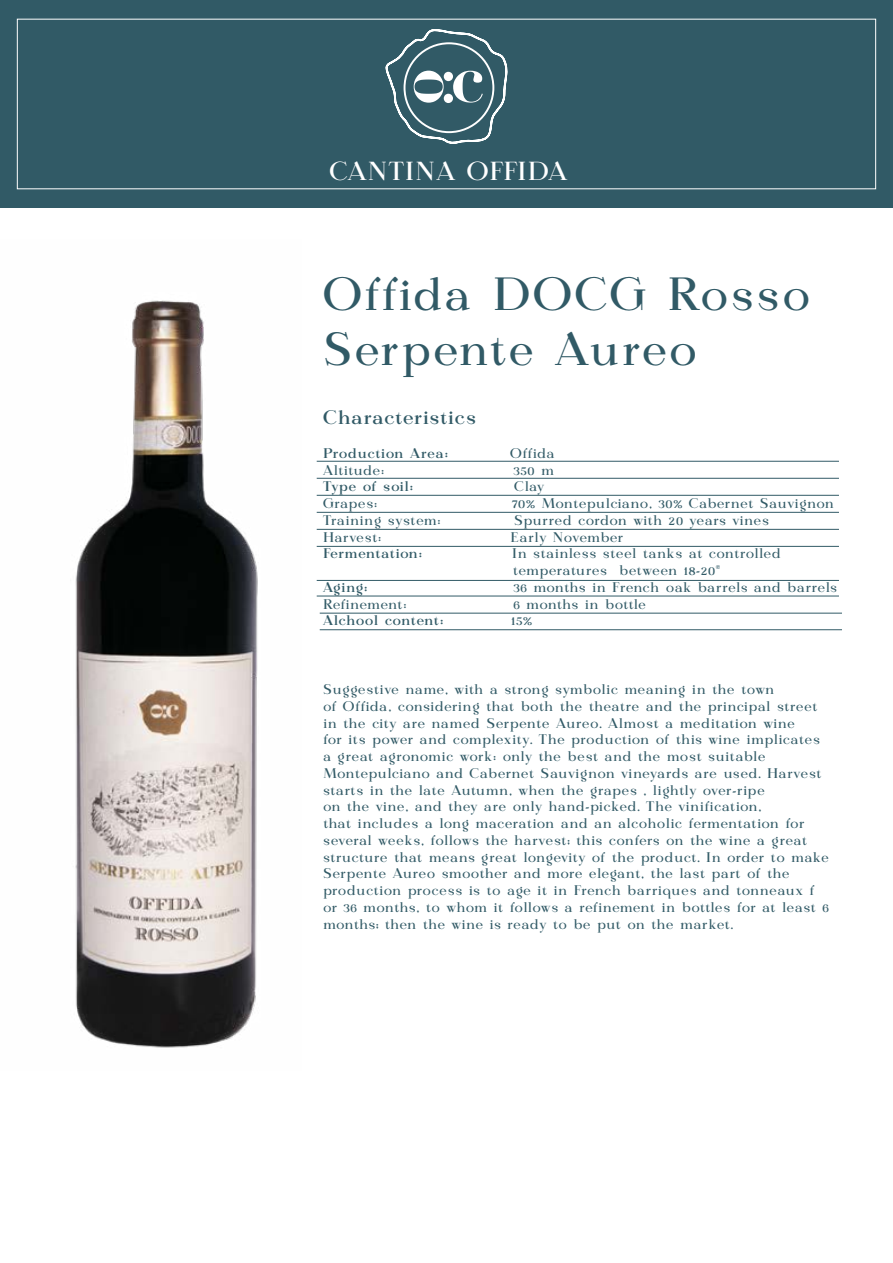
<style>
.page{position:relative;width:893px;height:1263px;background:#fff}
.page>*{position:absolute;margin:0;border:0;box-sizing:border-box;transform-origin:0 0}
.t1{font:46.5px/55.8px "Calmius";letter-spacing:.025em;color:#315a66}
.t2{font:26.1px "Calmius";letter-spacing:.05em;color:#fff}
.t3{font:500 19.5px "Calmius";letter-spacing:.01em;color:#315a66}
.t4{font:13.95px/16.8px "Calmius";color:#315a66}
.t5{font:500 13.95px "Calmius";letter-spacing:.005em;color:#315a66}
.t6{font:500 13.95px "Calmius";letter-spacing:-.015em;color:#315a66}
</style>
<div class="page">
<div style="left:0;top:0;width:893px;height:208px;background:#315a66"></div>
<img style="left:75px;top:300px;width:183px;height:748px">
<svg style="left:385px;top:18px;width:124px;height:126px"></svg>
<hr style="left:317px;top:461px;width:522px;height:1px;background:#315a66">
<hr style="left:317px;top:478px;width:522px;height:1px;background:#315a66">
<hr style="left:317px;top:495px;width:522px;height:1px;background:#315a66">
<hr style="left:317px;top:512px;width:522px;height:1px;background:#315a66">
<hr style="left:317px;top:529px;width:522px;height:1px;background:#315a66">
<hr style="left:317px;top:546px;width:522px;height:1px;background:#315a66">
<hr style="left:317px;top:596px;width:522px;height:1px;background:#315a66">
<hr style="left:320px;top:629px;width:522px;height:1px;background:#315a66">
<hr style="left:320px;top:613px;width:522px;height:1px;background:#315a66">
<hr style="left:317px;top:580px;width:522px;height:1px;background:#315a66">
<h2 class="t2" style="left:329px;top:155px;width:239px">CANTINA OFFIDA</h2>
<h1 class="t1" style="left:323px;top:266px;width:489px">Offida DOCG Rosso<br>Serpente Aureo</h1>
<h3 class="t3" style="left:323px;top:406px;width:154px">Characteristics</h3>
<p class="t5" style="left:323px;top:445px;width:127px">Production Area:</p>
<p class="t4" style="left:510px;top:445px;width:46px">Offida</p>
<p class="t4" style="left:323px;top:461px;width:63px">Altitude:</p>
<p class="t4" style="left:513px;top:461px;width:42px">350 m</p>
<p class="t5" style="left:323px;top:478px;width:92px">Type of soil:</p>
<p class="t4" style="left:514px;top:478px;width:31px">Clay</p>
<p class="t4" style="left:323px;top:495px;width:56px">Grapes:</p>
<p class="t4" style="left:512px;top:495px;width:324px">70% Montepulciano, 30% Cabernet Sauvignon</p>
<p class="t4" style="left:323px;top:512px;width:119px">Training system:</p>
<p class="t4" style="left:514px;top:512px;width:257px">Spurred cordon with 20 years vines</p>
<p class="t4" style="left:323px;top:528px;width:60px">Harvest:</p>
<p class="t4" style="left:511px;top:528px;width:114px">Early November</p>
<p class="t6" style="left:323px;top:545px;width:101px">Fermentation:</p>
<p class="t4" style="left:512px;top:545px;width:270px">In stainless steel tanks at controlled temperatures between 18-20®</p>
<p class="t5" style="left:323px;top:579px;width:46px">Aging:</p>
<p class="t4" style="left:513px;top:579px;width:325px">36 months in French oak barrels and barrels</p>
<p class="t4" style="left:323px;top:595px;width:85px">Refinement:</p>
<p class="t4" style="left:513px;top:595px;width:134px">6 months in bottle</p>
<p class="t5" style="left:323px;top:612px;width:122px">Alchool content:</p>
<p class="t4" style="left:511px;top:612px;width:23px">15%</p>
<p class="t4" style="left:323px;top:681px;width:507px">Suggestive name, with a strong symbolic meaning in the town<br>of Offida, considering that both the theatre and the principal street in the city are named Serpente Aureo. Almost a meditation wine<br>for its power and complexity. The production of this wine implicates a great agronomic work: only the best and the most suitable Montepulciano and Cabernet Sauvignon vineyards are used. Harvest starts in the late Autumn, when the grapes , lightly over-ripe<br>on the vine, and they are only hand-picked. The vinification,<br>that includes a long maceration and an alcoholic fermentation for several weeks, follows the harvest; this confers on the wine a great structure that means great longevity of the product. In order to make Serpente Aureo smoother and more elegant, the last part of the production process is to age it in French barriques and tonneaux f or 36 months, to whom it follows a refinement in bottles for at least 6 months; then the wine is ready to be put on the market.</p>
</div>
